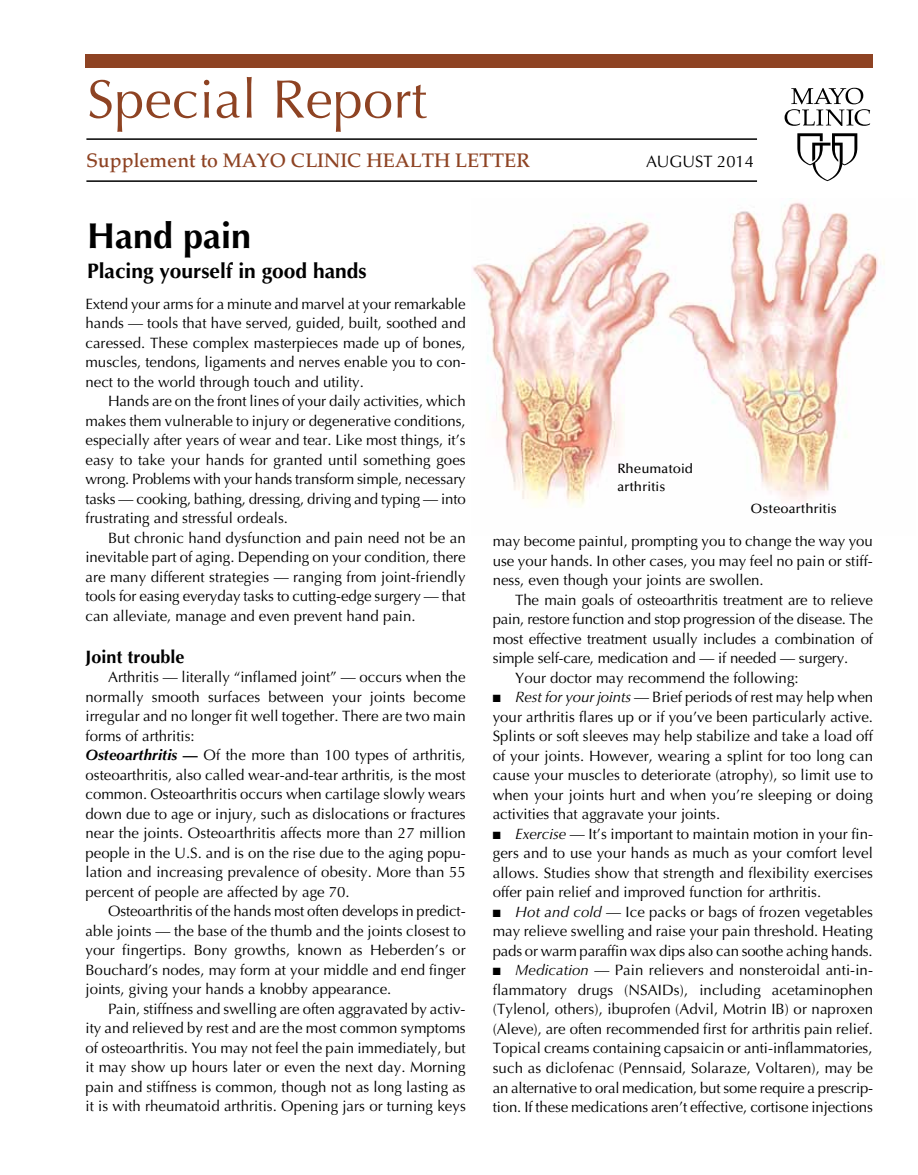
<style>
.page{position:relative;width:918px;height:1175px;background:#fff}
.page>*{position:absolute;margin:0;border:0;box-sizing:border-box;transform-origin:0 0}
.t1{font:54px "Optima LT Std";letter-spacing:.005em;color:#8e4323}
.t2{font:700 36px "Optima LT Std";color:#000}
.t3{font:700 21px "Optima LT Std";color:#000}
.t4{font:500 19.5px "Palatino LT Std";color:#8e4323}
.t5{font:700 18px "Optima LT Std";color:#000}
.t6{font:16.5px "Optima LT Std";color:#000}
.t7{font:15px/19.5px "Optima LT Std";color:#000;text-align:justify}
.t8{font:500 13.5px/18px "Optima LT Std";color:#000}
.s1{font-weight:700;font-style:italic}
.s2{font-weight:700}
.s3{font-style:italic}
</style>
<div class="page">
<hr style="left:86px;top:138px;width:671px;height:2px;background:#000">
<hr style="left:86px;top:180px;width:671px;height:2px;background:#000">
<svg style="left:797px;top:133px;width:60px;height:48px"></svg>
<svg style="left:785px;top:88px;width:85px;height:38px"></svg>
<div style="left:86px;top:54px;width:787px;height:14px;background:#8e4323"></div>
<img style="left:472px;top:198px;width:413px;height:309px">
<h1 class="t1" style="left:87px;top:68px;width:341px">Special Report</h1>
<h3 class="t4" style="left:86px;top:149px;width:445px">Supplement to MAYO CLINIC HEALTH LETTER</h3>
<p class="t6" style="left:646px;top:152px;width:109px">AUGUST 2014</p>
<h2 class="t2" style="left:87px;top:215px;width:166px">Hand pain</h2>
<h3 class="t3" style="left:87px;top:259px;width:281px">Placing yourself in good hands</h3>
<p class="t7" style="left:86px;top:294px;width:382px">Extend your arms for a minute and marvel at your remarkable hands — tools that have served, guided, built, soothed and caressed. These complex masterpieces made up of bones, muscles, tendons, ligaments and nerves enable you to con&shy;nect to the world through touch and utility.</p>
<p class="t7" style="left:86px;top:391px;width:382px;text-indent:22px">Hands are on the front lines of your daily activities, which makes them vulnerable to injury or degenerative conditions, especially after years of wear and tear. Like most things, it’s easy to take your hands for granted until something goes wrong. Problems with your hands transform simple, necessary tasks — cooking, bathing, dressing, driving and typing — into frustrating and stressful ordeals.</p>
<p class="t7" style="left:86px;top:528px;width:382px;text-indent:22px">But chronic hand dysfunction and pain need not be an inevitable part of aging. Depending on your condition, there are many different strategies — ranging from joint-friendly tools for easing everyday tasks to cutting-edge surgery — that can alleviate, manage and even prevent hand pain.</p>
<p class="t5" style="left:86px;top:646px;width:101px">Joint trouble</p>
<p class="t7" style="left:86px;top:667px;width:382px;text-align:left;text-indent:22px">Arthritis — literally “inflamed joint” — occurs when the normally smooth surfaces between your joints become irregular and no longer fit well together. There are two main forms of arthritis:<br><span class="s1">Osteoarthritis</span> <span class="s2">—</span> Of the more than 100 types of arthritis, osteoarthritis, also called wear-and-tear arthritis, is the most common. Osteoarthritis occurs when cartilage slowly wears down due to age or injury, such as dislocations or fractures near the joints. Osteoarthritis affects more than 27 million people in the U.S. and is on the rise due to the aging popu&shy;lation and increasing prevalence of obesity. More than 55 percent of people are affected by age 70.</p>
<p class="t7" style="left:86px;top:901px;width:382px;text-indent:22px">Osteoarthritis of the hands most often develops in predict&shy;able joints — the base of the thumb and the joints closest to your fingertips. Bony growths, known as Heberden’s or Bouchard’s nodes, may form at your middle and end finger joints, giving your hands a knobby appearance.</p>
<p class="t7" style="left:86px;top:999px;width:382px;text-indent:22px">Pain, stiffness and swelling are often aggravated by activ&shy;ity and relieved by rest and are the most common symptoms of osteoarthritis. You may not feel the pain immediately, but it may show up hours later or even the next day. Morning pain and stiffness is common, though not as long lasting as it is with rheumatoid arthritis. Opening jars or turning keys</p>
<p class="t8" style="left:617px;top:460px;width:77px">Rheumatoid arthritis</p>
<p class="t8" style="left:751px;top:500px;width:88px">Osteoarthritis</p>
<p class="t7" style="left:493px;top:531px;width:382px">may become painful, prompting you to change the way you use your hands. In other cases, you may feel no pain or stiff&shy;ness, even though your joints are swollen.</p>
<p class="t7" style="left:515px;top:590px;width:359px">The main goals of osteoarthritis treatment are to relieve</p>
<p class="t7" style="left:493px;top:609px;width:382px">pain, restore function and stop progression of the disease. The</p>
<p class="t7" style="left:493px;top:629px;width:382px">most effective treatment usually includes a combination of</p>
<p class="t7" style="left:493px;top:648px;width:357px">simple self-care, medication and — if needed — surgery.</p>
<p class="t7" style="left:515px;top:668px;width:285px">Your doctor may recommend the following:</p>
<p class="t7" style="left:493px;top:687px;width:382px">■ <span class="s3">Rest for your joints</span> — Brief periods of rest may help when your arthritis flares up or if you’ve been particularly active.<br>Splints or soft sleeves may help stabilize and take a load off of your joints. However, wearing a splint for too long can cause your muscles to deteriorate (atrophy), so limit use to when your joints hurt and when you’re sleeping or doing activities that aggravate your joints.</p>
<p class="t7" style="left:493px;top:824px;width:382px">■ <span class="s3">Exercise</span> — It’s important to maintain motion in your fin&shy;gers and to use your hands as much as your comfort level allows. Studies show that strength and flexibility exercises offer pain relief and improved function for arthritis.</p>
<p class="t7" style="left:493px;top:902px;width:382px">■ <span class="s3">Hot and cold</span> — Ice packs or bags of frozen vegetables may relieve swelling and raise your pain threshold. Heating pads or warm paraffin wax dips also can soothe aching hands.</p>
<p class="t7" style="left:493px;top:960px;width:382px">■ <span class="s3">Medication</span> — Pain relievers and nonsteroidal anti-in&shy;flammatory drugs (NSAIDs), including acetaminophen (Tylenol, others), ibuprofen (Advil, Motrin IB) or naproxen (Aleve), are often recommended first for arthritis pain relief.<br>Topical creams containing capsaicin or anti-inflammatories, such as diclofenac (Pennsaid, Solaraze, Voltaren), may be an alternative to oral medication, but some require a prescrip&shy;tion. If these medications aren’t effective, cortisone injections</p>
</div>
